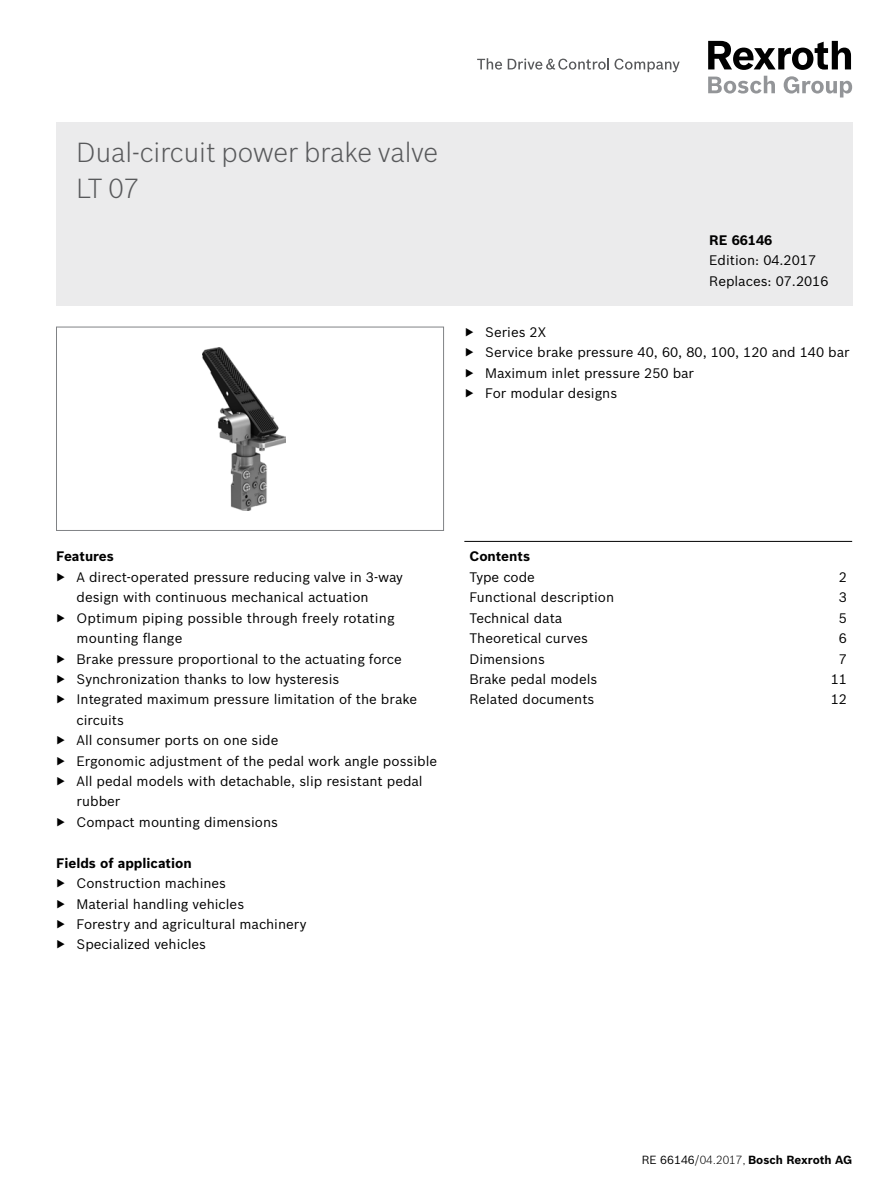
<style>
.page{position:relative;width:893px;height:1191px;background:#fff}
.page>*{position:absolute;margin:0;border:0;box-sizing:border-box;transform-origin:0 0}
.t1{font:300 27px/35.7px "Bosch Sans";color:#58595b}
.t2{font:13.5px/20.4px "Bosch Sans";color:#000}
.t3{font:700 13.5px "Bosch Sans";color:#000}
.t4{font:700 11.55px "Bosch Sans";color:#000}
.s1{font-weight:400}
.s2{font-weight:300}
</style>
<div class="page">
<div style="left:56px;top:122px;width:796px;height:184px;background:#ebebec"></div>
<div style="left:56px;top:327px;width:388px;height:204px;border:1px solid #808285"></div>
<svg style="left:508px;top:58px;width:172px;height:14px"></svg>
<svg style="left:477px;top:58px;width:25px;height:12px"></svg>
<svg style="left:708px;top:76px;width:67px;height:17px"></svg>
<svg style="left:784px;top:76px;width:68px;height:21px"></svg>
<svg style="left:708px;top:41px;width:143px;height:29px"></svg>
<hr style="left:464px;top:541px;width:388px;height:1px;background:#000">
<img style="left:203px;top:347px;width:83px;height:163px">
<h1 class="t1" style="left:77px;top:133px;width:363px">Dual-circuit power brake valve<br>LT 07</h1>
<p class="t3" style="left:709px;top:230px;width:65px">RE 66146</p>
<p class="t2" style="left:709px;top:249px;width:121px">Edition: 04.2017<br>Replaces: 07.2016</p>
<p class="t2" style="left:465px;top:321px;width:386px">▶ Series 2X<br>▶ Service brake pressure 40, 60, 80, 100, 120 and 140 bar ▶ Maximum inlet pressure 250 bar<br>▶ For modular designs</p>
<p class="t3" style="left:56px;top:546px;width:59px">Features</p>
<p class="t2" style="left:56px;top:566px;width:348px">▶ A direct-operated pressure reducing valve in 3-way</p>
<p class="t2" style="left:77px;top:586px;width:294px">design with continuous mechanical actuation</p>
<p class="t2" style="left:56px;top:606px;width:340px">▶ Optimum piping possible through freely rotating</p>
<p class="t2" style="left:77px;top:627px;width:107px">mounting flange</p>
<p class="t2" style="left:56px;top:647px;width:347px">▶ Brake pressure proportional to the actuating force</p>
<p class="t2" style="left:56px;top:668px;width:285px">▶ Synchronization thanks to low hysteresis</p>
<p class="t2" style="left:56px;top:688px;width:362px">▶ Integrated maximum pressure limitation of the brake</p>
<p class="t2" style="left:77px;top:709px;width:49px">circuits</p>
<p class="t2" style="left:56px;top:729px;width:224px">▶ All consumer ports on one side</p>
<p class="t2" style="left:56px;top:749px;width:382px">▶ Ergonomic adjustment of the pedal work angle possible</p>
<p class="t2" style="left:56px;top:770px;width:368px">▶ All pedal models with detachable, slip resistant pedal</p>
<p class="t2" style="left:77px;top:790px;width:45px">rubber</p>
<p class="t2" style="left:56px;top:811px;width:223px">▶ Compact mounting dimensions</p>
<p class="t3" style="left:56px;top:852px;width:137px">Fields of application</p>
<p class="t2" style="left:56px;top:872px;width:252px">▶ Construction machines<br>▶ Material handling vehicles<br>▶ Forestry and agricultural machinery ▶ Specialized vehicles</p>
<p class="t3" style="left:469px;top:546px;width:62px">Contents</p>
<p class="t2" style="left:469px;top:566px;width:67px">Type code</p>
<p class="t2" style="left:839px;top:566px;width:10px">2</p>
<p class="t2" style="left:469px;top:586px;width:146px">Functional description</p>
<p class="t2" style="left:839px;top:586px;width:10px">3</p>
<p class="t2" style="left:469px;top:606px;width:94px">Technical data</p>
<p class="t2" style="left:839px;top:606px;width:10px">5</p>
<p class="t2" style="left:469px;top:627px;width:120px">Theoretical curves</p>
<p class="t2" style="left:839px;top:627px;width:10px">6</p>
<p class="t2" style="left:469px;top:647px;width:77px">Dimensions</p>
<p class="t2" style="left:839px;top:647px;width:10px">7</p>
<p class="t2" style="left:469px;top:668px;width:129px">Brake pedal models</p>
<p class="t2" style="left:831px;top:668px;width:18px">11</p>
<p class="t2" style="left:469px;top:688px;width:127px">Related documents</p>
<p class="t2" style="left:831px;top:688px;width:18px">12</p>
<p class="t4" style="left:642px;top:1150px;width:212px"><span class="s1">RE 66146</span><span class="s2">/04.2017,</span> Bosch Rexroth AG</p>
</div>
